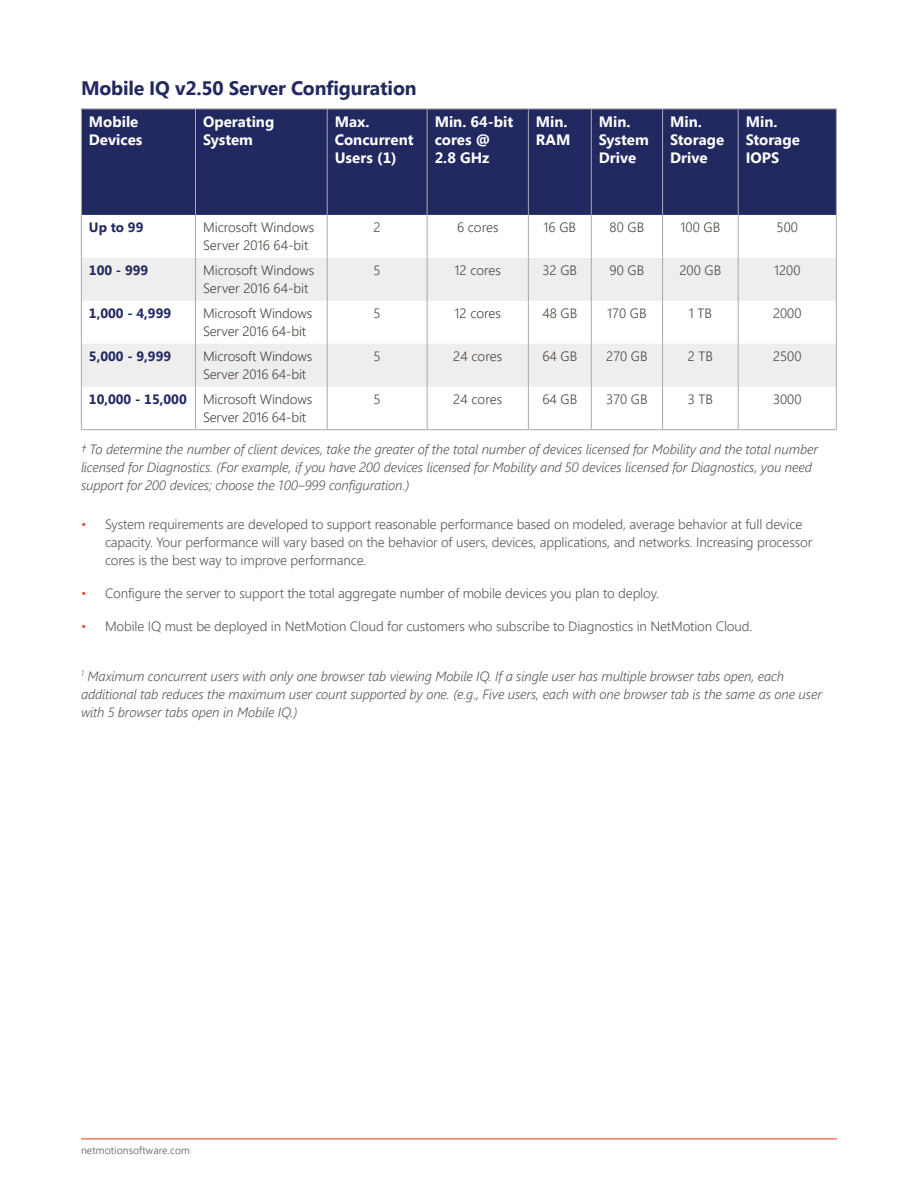
<style>
.page{position:relative;width:918px;height:1188px;background:#fff}
.page>*{position:absolute;margin:0;border:0;box-sizing:border-box;transform-origin:0 0}
.t1{font:700 19.5px "Segoe UI";letter-spacing:-.01em;color:#222960}
.t2{font:700 15px/18px "Segoe UI";color:#fff}
.t3{font:italic 300 13.5px/18px "Segoe UI";letter-spacing:-.01em;color:#595959}
.t4{font:300 13.5px/18px "Segoe UI";letter-spacing:-.01em;color:#595959}
.t5{font:300 13.5px/18px "Segoe UI";color:#4d453f}
.t6{font:700 13.5px "Segoe UI";color:#222960}
.t7{font:300 10.5px "Segoe UI";letter-spacing:.01em;color:#595959}
.s1{color:#f04f2e}
</style>
<div class="page">
<hr style="left:81px;top:1138px;width:756px;height:1px;background:#f04f2e">
<div style="left:82px;top:110px;width:754px;height:105px;background:#222960"></div>
<svg style="left:82px;top:258px;width:754px;height:129px;fill:#eeeeef"></svg>
<hr style="left:81px;top:109px;width:114px;height:1px;background:#a8a9ad">
<hr style="left:81px;top:109px;width:1px;height:106px;background:#a8a9ad">
<hr style="left:195px;top:109px;width:132px;height:1px;background:#a8a9ad">
<hr style="left:195px;top:109px;width:1px;height:106px;background:#a8a9ad">
<hr style="left:327px;top:109px;width:100px;height:1px;background:#a8a9ad">
<hr style="left:327px;top:109px;width:1px;height:106px;background:#a8a9ad">
<hr style="left:427px;top:109px;width:101px;height:1px;background:#a8a9ad">
<hr style="left:427px;top:109px;width:1px;height:106px;background:#a8a9ad">
<hr style="left:528px;top:109px;width:63px;height:1px;background:#a8a9ad">
<hr style="left:528px;top:109px;width:1px;height:106px;background:#a8a9ad">
<hr style="left:591px;top:109px;width:72px;height:1px;background:#a8a9ad">
<hr style="left:591px;top:109px;width:1px;height:106px;background:#a8a9ad">
<hr style="left:663px;top:109px;width:75px;height:1px;background:#a8a9ad">
<hr style="left:662px;top:109px;width:1px;height:106px;background:#a8a9ad">
<hr style="left:738px;top:109px;width:99px;height:1px;background:#a8a9ad">
<hr style="left:738px;top:109px;width:1px;height:106px;background:#a8a9ad">
<hr style="left:836px;top:109px;width:1px;height:106px;background:#a8a9ad">
<hr style="left:81px;top:215px;width:1px;height:43px;background:#a8a9ad">
<hr style="left:195px;top:215px;width:1px;height:43px;background:#a8a9ad">
<hr style="left:327px;top:215px;width:1px;height:43px;background:#a8a9ad">
<hr style="left:427px;top:215px;width:1px;height:43px;background:#a8a9ad">
<hr style="left:528px;top:215px;width:1px;height:43px;background:#a8a9ad">
<hr style="left:591px;top:215px;width:1px;height:43px;background:#a8a9ad">
<hr style="left:662px;top:215px;width:1px;height:43px;background:#a8a9ad">
<hr style="left:738px;top:215px;width:1px;height:43px;background:#a8a9ad">
<hr style="left:836px;top:215px;width:1px;height:43px;background:#a8a9ad">
<hr style="left:81px;top:258px;width:1px;height:43px;background:#a8a9ad">
<hr style="left:195px;top:258px;width:1px;height:43px;background:#a8a9ad">
<hr style="left:327px;top:258px;width:1px;height:43px;background:#a8a9ad">
<hr style="left:427px;top:258px;width:1px;height:43px;background:#a8a9ad">
<hr style="left:528px;top:258px;width:1px;height:43px;background:#a8a9ad">
<hr style="left:591px;top:258px;width:1px;height:43px;background:#a8a9ad">
<hr style="left:662px;top:258px;width:1px;height:43px;background:#a8a9ad">
<hr style="left:738px;top:258px;width:1px;height:43px;background:#a8a9ad">
<hr style="left:836px;top:258px;width:1px;height:43px;background:#a8a9ad">
<hr style="left:81px;top:301px;width:1px;height:43px;background:#a8a9ad">
<hr style="left:195px;top:301px;width:1px;height:43px;background:#a8a9ad">
<hr style="left:327px;top:301px;width:1px;height:43px;background:#a8a9ad">
<hr style="left:427px;top:301px;width:1px;height:43px;background:#a8a9ad">
<hr style="left:528px;top:301px;width:1px;height:43px;background:#a8a9ad">
<hr style="left:591px;top:301px;width:1px;height:43px;background:#a8a9ad">
<hr style="left:662px;top:301px;width:1px;height:43px;background:#a8a9ad">
<hr style="left:738px;top:301px;width:1px;height:43px;background:#a8a9ad">
<hr style="left:836px;top:301px;width:1px;height:43px;background:#a8a9ad">
<hr style="left:81px;top:344px;width:1px;height:43px;background:#a8a9ad">
<hr style="left:195px;top:344px;width:1px;height:43px;background:#a8a9ad">
<hr style="left:327px;top:344px;width:1px;height:43px;background:#a8a9ad">
<hr style="left:427px;top:344px;width:1px;height:43px;background:#a8a9ad">
<hr style="left:528px;top:344px;width:1px;height:43px;background:#a8a9ad">
<hr style="left:591px;top:344px;width:1px;height:43px;background:#a8a9ad">
<hr style="left:662px;top:344px;width:1px;height:43px;background:#a8a9ad">
<hr style="left:738px;top:344px;width:1px;height:43px;background:#a8a9ad">
<hr style="left:836px;top:344px;width:1px;height:43px;background:#a8a9ad">
<hr style="left:81px;top:387px;width:1px;height:42px;background:#a8a9ad">
<hr style="left:195px;top:387px;width:1px;height:42px;background:#a8a9ad">
<hr style="left:327px;top:387px;width:1px;height:42px;background:#a8a9ad">
<hr style="left:427px;top:387px;width:1px;height:42px;background:#a8a9ad">
<hr style="left:528px;top:387px;width:1px;height:42px;background:#a8a9ad">
<hr style="left:591px;top:387px;width:1px;height:42px;background:#a8a9ad">
<hr style="left:662px;top:387px;width:1px;height:42px;background:#a8a9ad">
<hr style="left:738px;top:387px;width:1px;height:42px;background:#a8a9ad">
<hr style="left:836px;top:387px;width:1px;height:42px;background:#a8a9ad">
<hr style="left:81px;top:429px;width:114px;height:1px;background:#a8a9ad">
<hr style="left:195px;top:429px;width:132px;height:1px;background:#a8a9ad">
<hr style="left:327px;top:429px;width:100px;height:1px;background:#a8a9ad">
<hr style="left:427px;top:429px;width:101px;height:1px;background:#a8a9ad">
<hr style="left:528px;top:429px;width:63px;height:1px;background:#a8a9ad">
<hr style="left:591px;top:429px;width:72px;height:1px;background:#a8a9ad">
<hr style="left:663px;top:429px;width:75px;height:1px;background:#a8a9ad">
<hr style="left:738px;top:429px;width:99px;height:1px;background:#a8a9ad">
<p class="t1" style="left:81px;top:74px;width:337px">Mobile IQ v2.50 Server Configuration</p>
<p class="t2" style="left:89px;top:113px;width:55px">Mobile<br>Devices</p>
<p class="t2" style="left:203px;top:113px;width:73px">Operating<br>System</p>
<p class="t2" style="left:335px;top:113px;width:80px">Max.<br>Concurrent<br>Users (1)</p>
<p class="t2" style="left:435px;top:113px;width:80px">Min. 64-bit cores @<br>2.8 GHz</p>
<p class="t2" style="left:536px;top:113px;width:36px">Min.<br>RAM</p>
<p class="t2" style="left:599px;top:113px;width:51px">Min.<br>System<br>Drive</p>
<p class="t2" style="left:670px;top:113px;width:56px">Min.<br>Storage<br>Drive</p>
<p class="t2" style="left:746px;top:113px;width:56px">Min.<br>Storage<br>IOPS</p>
<p class="t6" style="left:89px;top:218px;width:56px">Up to 99</p>
<p class="t5" style="left:203px;top:218px;width:113px">Microsoft Windows<br>Server 2016 64-bit</p>
<p class="t5" style="left:374px;top:218px;width:9px">2</p>
<p class="t5" style="left:457px;top:218px;width:43px">6 cores</p>
<p class="t5" style="left:544px;top:218px;width:34px">16 GB</p>
<p class="t5" style="left:610px;top:218px;width:36px">80 GB</p>
<p class="t5" style="left:681px;top:218px;width:41px">100 GB</p>
<p class="t5" style="left:777px;top:218px;width:23px">500</p>
<p class="t6" style="left:89px;top:261px;width:61px">100 - 999</p>
<p class="t5" style="left:203px;top:261px;width:113px">Microsoft Windows<br>Server 2016 64-bit</p>
<p class="t5" style="left:374px;top:261px;width:9px">5</p>
<p class="t5" style="left:454px;top:261px;width:48px">12 cores</p>
<p class="t5" style="left:543px;top:261px;width:36px">32 GB</p>
<p class="t5" style="left:610px;top:261px;width:36px">90 GB</p>
<p class="t5" style="left:680px;top:261px;width:43px">200 GB</p>
<p class="t5" style="left:774px;top:261px;width:28px">1200</p>
<p class="t6" style="left:89px;top:304px;width:84px">1,000 - 4,999</p>
<p class="t5" style="left:203px;top:304px;width:111px">Microsoft Windows<br>Server 2016 64-bit</p>
<p class="t5" style="left:374px;top:304px;width:9px">5</p>
<p class="t5" style="left:454px;top:304px;width:48px">12 cores</p>
<p class="t5" style="left:542px;top:304px;width:36px">48 GB</p>
<p class="t5" style="left:607px;top:304px;width:41px">170 GB</p>
<p class="t5" style="left:689px;top:304px;width:25px">1 TB</p>
<p class="t5" style="left:773px;top:304px;width:30px">2000</p>
<p class="t6" style="left:89px;top:347px;width:84px">5,000 - 9,999</p>
<p class="t5" style="left:203px;top:347px;width:111px">Microsoft Windows<br>Server 2016 64-bit</p>
<p class="t5" style="left:374px;top:347px;width:9px">5</p>
<p class="t5" style="left:453px;top:347px;width:50px">24 cores</p>
<p class="t5" style="left:542px;top:347px;width:36px">64 GB</p>
<p class="t5" style="left:606px;top:347px;width:43px">270 GB</p>
<p class="t5" style="left:688px;top:347px;width:27px">2 TB</p>
<p class="t5" style="left:773px;top:347px;width:30px">2500</p>
<p class="t6" style="left:89px;top:390px;width:99px">10,000 - 15,000</p>
<p class="t5" style="left:203px;top:390px;width:111px">Microsoft Windows<br>Server 2016 64-bit</p>
<p class="t5" style="left:374px;top:390px;width:9px">5</p>
<p class="t5" style="left:453px;top:390px;width:50px">24 cores</p>
<p class="t5" style="left:542px;top:390px;width:36px">64 GB</p>
<p class="t5" style="left:606px;top:390px;width:43px">370 GB</p>
<p class="t5" style="left:688px;top:390px;width:27px">3 TB</p>
<p class="t5" style="left:773px;top:390px;width:30px">3000</p>
<p class="t3" style="left:81px;top:440px;width:739px">† To determine the number of client devices, take the greater of the total number of devices licensed for Mobility and the total number licensed for Diagnostics. (For example, if you have 200 devices licensed for Mobility and 50 devices licensed for Diagnostics, you need support for 200 devices; choose the 100–999 configuration.)</p>
<p class="t4" style="left:105px;top:515px;width:709px;text-indent:-24px"><span class="s1">•</span> System requirements are developed to support reasonable performance based on modeled, average behavior at full device capacity. Your performance will vary based on the behavior of users, devices, applications, and networks. Increasing processor cores is the best way to improve performance.</p>
<p class="t4" style="left:81px;top:584px;width:580px"><span class="s1">•</span> Configure the server to support the total aggregate number of mobile devices you plan to deploy.</p>
<p class="t4" style="left:81px;top:617px;width:673px"><span class="s1">•</span> Mobile IQ must be deployed in NetMotion Cloud for customers who subscribe to Diagnostics in NetMotion Cloud.</p>
<p class="t3" style="left:81px;top:666px;width:743px"><sup>1</sup> Maximum concurrent users with only one browser tab viewing Mobile IQ. If a single user has multiple browser tabs open, each additional tab reduces the maximum user count supported by one. (e.g., Five users, each with one browser tab is the same as one user with 5 browser tabs open in Mobile IQ.)</p>
<p class="t7" style="left:81px;top:1142px;width:110px">netmotionsoftware.com</p>
</div>
